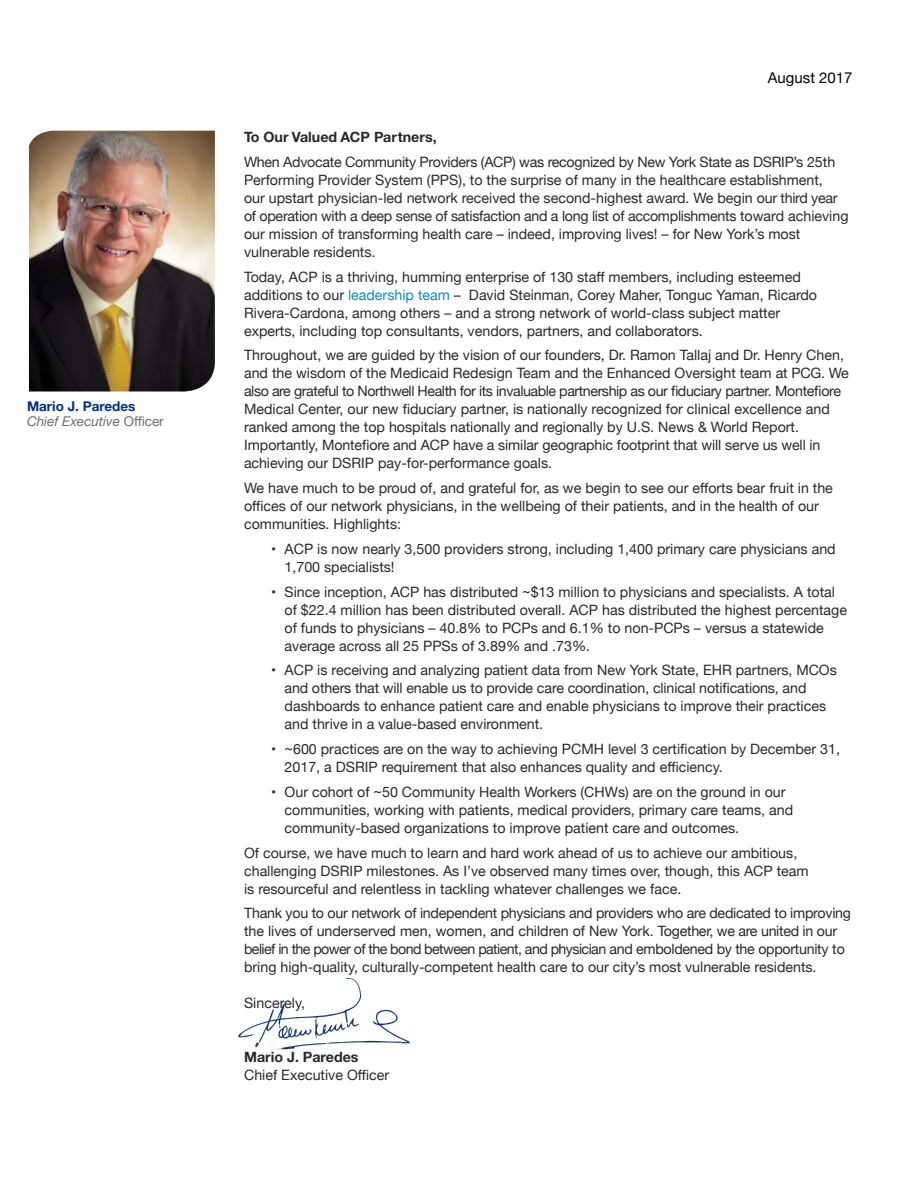
<style>
.page{position:relative;width:918px;height:1188px;background:#fff}
.page>*{position:absolute;margin:0;border:0;box-sizing:border-box;transform-origin:0 0}
.t1{font:15px "Helvetica Neue";color:#000}
.t2{font:14.25px/18px "Helvetica Neue";color:#282829}
.t3{font:14.25px/18px "Helvetica Neue";letter-spacing:-.02em;color:#282829}
.t4{font:700 14.25px "Helvetica Neue CE";color:#282829}
.t5{font:700 14.25px "Helvetica Neue";color:#282829}
.t6{font:700 13.5px/15px "Helvetica Neue";color:#002f87}
.s1{font-weight:400;font-style:italic;color:#6d6e71}
.s2{font-weight:400;color:#6d6e71}
.s3{color:#008dd1}
</style>
<div class="page">
<img style="left:30px;top:131px;width:185px;height:261px">
<svg style="left:238px;top:978px;width:172px;height:72px"></svg>
<p class="t6" style="left:27px;top:400px;width:138px">Mario J. Paredes<br><span class="s1">Chief Executive</span> <span class="s2">Officer</span></p>
<p class="t1" style="left:768px;top:69px;width:86px">August 2017</p>
<p class="t4" style="left:244px;top:132px;width:194px">To Our Valued ACP Partners,</p>
<p class="t2" style="left:244px;top:153px;width:606px">When Advocate Community Providers (ACP) was recognized by New York State as DSRIP’s 25th Performing Provider System (PPS), to the surprise of many in the healthcare establishment,<br>our upstart physician-led network received the second-highest award. We begin our third year of operation with a deep sense of satisfaction and a long list of accomplishments toward achieving our mission of transforming health care – indeed, improving lives! – for New York’s most vulnerable residents.</p>
<p class="t2" style="left:244px;top:267px;width:575px">Today, ACP is a thriving, humming enterprise of 130 staff members, including esteemed additions to our <span class="s3">leadership team</span> – David Steinman, Corey Maher, Tonguc Yaman, Ricardo Rivera-Cardona, among others – and a strong network of world-class subject matter experts, including top consultants, vendors, partners, and collaborators.</p>
<p class="t2" style="left:244px;top:346px;width:606px">Throughout, we are guided by the vision of our founders, Dr. Ramon Tallaj and Dr. Henry Chen, and the wisdom of the Medicaid Redesign Team and the Enhanced Oversight team at PCG. We also are grateful to Northwell Health for its invaluable partnership as our fiduciary partner. Montefiore Medical Center, our new fiduciary partner, is nationally recognized for clinical excellence and ranked among the top hospitals nationally and regionally by U.S. News &amp; World Report.<br>Importantly, Montefiore and ACP have a similar geographic footprint that will serve us well in achieving our DSRIP pay-for-performance goals.</p>
<p class="t2" style="left:244px;top:479px;width:590px">We have much to be proud of, and grateful for, as we begin to see our efforts bear fruit in the offices of our network physicians, in the wellbeing of their patients, and in the health of our communities. Highlights:</p>
<p class="t2" style="left:285px;top:540px;width:553px;text-indent:-13px">• ACP is now nearly 3,500 providers strong, including 1,400 primary care physicians and<br>1,700 specialists!</p>
<p class="t2" style="left:285px;top:582px;width:564px;text-indent:-13px">• Since inception, ACP has distributed ~$13 million to physicians and specialists. A total of $22.4 million has been distributed overall. ACP has distributed the highest percentage of funds to physicians – 40.8% to PCPs and 6.1% to non-PCPs – versus a statewide average across all 25 PPSs of 3.89% and .73%.</p>
<p class="t2" style="left:285px;top:661px;width:554px;text-indent:-13px">• ACP is receiving and analyzing patient data from New York State, EHR partners, MCOs and others that will enable us to provide care coordination, clinical notifications, and dashboards to enhance patient care and enable physicians to improve their practices and thrive in a value-based environment.</p>
<p class="t2" style="left:285px;top:740px;width:557px;text-indent:-14px">• ~600 practices are on the way to achieving PCMH level 3 certification by December 31,<br>2017, a DSRIP requirement that also enhances quality and efficiency.</p>
<p class="t2" style="left:285px;top:783px;width:510px;text-indent:-13px">• Our cohort of ~50 Community Health Workers (CHWs) are on the ground in our communities, working with patients, medical providers, primary care teams, and community-based organizations to improve patient care and outcomes.</p>
<p class="t2" style="left:244px;top:843px;width:566px">Of course, we have much to learn and hard work ahead of us to achieve our ambitious, challenging DSRIP milestones. As I’ve observed many times over, though, this ACP team is resourceful and relentless in tackling whatever challenges we face.</p>
<p class="t3" style="left:244px;top:904px;width:608px">Thank you to our network of independent physicians and providers who are dedicated to improving the lives of underserved men, women, and children of New York. Together, we are united in our belief in the power of the bond between patient, and physician and emboldened by the opportunity to bring high-quality, culturally-competent health care to our city’s most vulnerable residents.</p>
<p class="t2" style="left:244px;top:994px;width:62px">Sincerely,</p>
<p class="t5" style="left:244px;top:1052px;width:116px">Mario J. Paredes</p>
<p class="t2" style="left:244px;top:1066px;width:147px">Chief Executive Officer</p>
</div>
